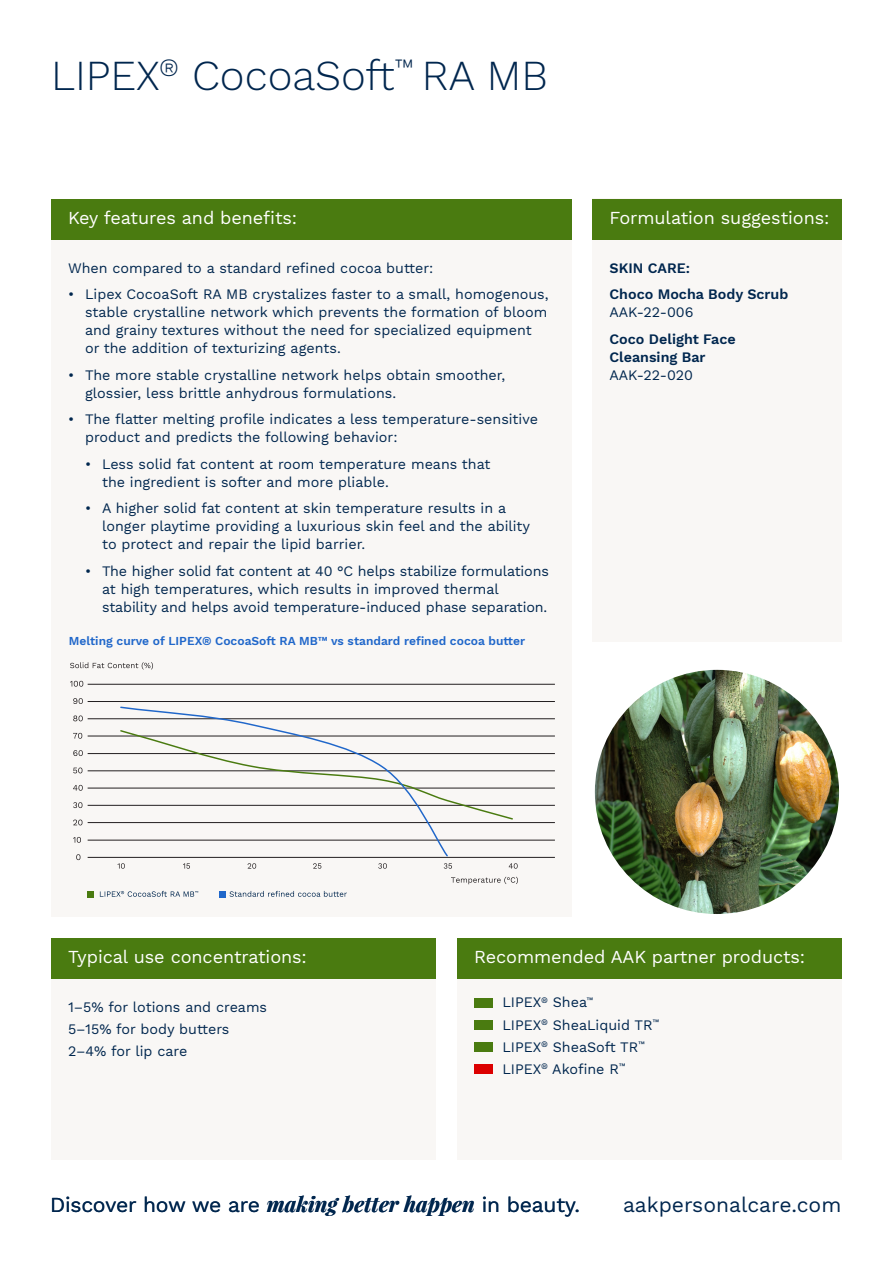
<style>
.page{position:relative;width:893px;height:1263px;background:#fff}
.page>*{position:absolute;margin:0;border:0;box-sizing:border-box;transform-origin:0 0}
.t1{font:300 42px "Work Sans";color:#00264e}
.t2{font:21px "Work Sans";letter-spacing:-.01em;color:#00264e}
.t3{font:18px "Work Sans";letter-spacing:-.005em;color:#fff}
.t4{font:14.25px/18px "Work Sans";color:#00264e}
.t5{font:600 14.25px/18px "Work Sans";color:#00264e}
.t6{font:600 12px "Work Sans";color:#2067ca}
.s1{font-weight:400}
.s2{font-family:"Playfair Display";font-weight:700;font-style:italic}
</style>
<div class="page">
<div style="left:51px;top:199px;width:520px;height:717px;background:#f9f7f5"></div>
<div style="left:51px;top:199px;width:520px;height:40px;background:#4a7b10"></div>
<div style="left:592px;top:199px;width:250px;height:443px;background:#f9f7f5"></div>
<div style="left:592px;top:199px;width:250px;height:40px;background:#4a7b10"></div>
<div style="left:51px;top:938px;width:385px;height:221px;background:#f9f7f5"></div>
<div style="left:457px;top:938px;width:385px;height:221px;background:#f9f7f5"></div>
<div style="left:474px;top:998px;width:19px;height:9px;background:#4a7b10"></div>
<div style="left:474px;top:1020px;width:19px;height:10px;background:#4a7b10"></div>
<div style="left:474px;top:1042px;width:19px;height:10px;background:#4a7b10"></div>
<div style="left:474px;top:1065px;width:19px;height:9px;background:#dc0000"></div>
<div style="left:457px;top:938px;width:385px;height:40px;background:#4a7b10"></div>
<div style="left:51px;top:938px;width:385px;height:40px;background:#4a7b10"></div>
<img style="left:594px;top:669px;width:246px;height:246px;border-radius:123px">
<hr style="left:88px;top:684px;width:467px;height:1px;background:#231f20">
<hr style="left:88px;top:701px;width:467px;height:1px;background:#231f20">
<hr style="left:88px;top:718px;width:467px;height:1px;background:#231f20">
<hr style="left:88px;top:736px;width:467px;height:1px;background:#231f20">
<hr style="left:88px;top:753px;width:467px;height:1px;background:#231f20">
<hr style="left:88px;top:770px;width:467px;height:1px;background:#231f20">
<hr style="left:88px;top:788px;width:467px;height:1px;background:#231f20">
<hr style="left:88px;top:805px;width:467px;height:1px;background:#231f20">
<hr style="left:88px;top:822px;width:467px;height:1px;background:#231f20">
<hr style="left:88px;top:840px;width:467px;height:1px;background:#231f20">
<hr style="left:88px;top:857px;width:467px;height:1px;background:#231f20">
<svg style="left:449px;top:735px;width:65px;height:85px"></svg>
<svg style="left:119px;top:706px;width:330px;height:152px"></svg>
<svg style="left:76px;top:854px;width:4px;height:6px"></svg>
<svg style="left:73px;top:837px;width:8px;height:6px"></svg>
<svg style="left:73px;top:819px;width:9px;height:6px"></svg>
<svg style="left:73px;top:802px;width:9px;height:6px"></svg>
<svg style="left:73px;top:785px;width:10px;height:6px"></svg>
<svg style="left:73px;top:767px;width:9px;height:6px"></svg>
<svg style="left:73px;top:750px;width:10px;height:6px"></svg>
<svg style="left:73px;top:733px;width:9px;height:6px"></svg>
<svg style="left:73px;top:715px;width:10px;height:6px"></svg>
<svg style="left:73px;top:698px;width:10px;height:6px"></svg>
<svg style="left:70px;top:681px;width:13px;height:6px"></svg>
<svg style="left:70px;top:662px;width:83px;height:8px"></svg>
<svg style="left:451px;top:877px;width:67px;height:7px"></svg>
<svg style="left:117px;top:863px;width:8px;height:6px"></svg>
<svg style="left:183px;top:863px;width:7px;height:6px"></svg>
<svg style="left:248px;top:863px;width:8px;height:6px"></svg>
<svg style="left:313px;top:863px;width:8px;height:6px"></svg>
<svg style="left:378px;top:863px;width:9px;height:6px"></svg>
<svg style="left:444px;top:863px;width:8px;height:6px"></svg>
<svg style="left:509px;top:863px;width:9px;height:6px"></svg>
<div style="left:219px;top:891px;width:7px;height:6px;background:#2067ca"></div>
<svg style="left:230px;top:891px;width:117px;height:6px"></svg>
<svg style="left:100px;top:891px;width:98px;height:6px"></svg>
<svg style="left:88px;top:891px;width:6px;height:6px"></svg>
<p class="t1" style="left:51px;top:51px;width:498px">LIPEX<sup>®</sup> CocoaSoft<sup>™</sup> RA MB</p>
<p class="t3" style="left:68px;top:207px;width:231px">Key features and benefits:</p>
<p class="t4" style="left:68px;top:259px;width:367px">When compared to a standard refined cocoa butter:</p>
<p class="t4" style="left:85px;top:286px;width:465px;text-indent:-17px">• Lipex CocoaSoft RA MB crystalizes faster to a small, homogenous, stable crystalline network which prevents the formation of bloom and grainy textures without the need for specialized equipment or the addition of texturizing agents.</p>
<p class="t4" style="left:85px;top:366px;width:422px;text-indent:-17px">• The more stable crystalline network helps obtain smoother, glossier, less brittle anhydrous formulations.</p>
<p class="t4" style="left:85px;top:411px;width:455px;text-indent:-17px">• The flatter melting profile indicates a less temperature-sensitive product and predicts the following behavior:</p>
<p class="t4" style="left:102px;top:455px;width:390px;text-indent:-17px">• Less solid fat content at room temperature means that the ingredient is softer and more pliable.</p>
<p class="t4" style="left:102px;top:500px;width:430px;text-indent:-17px">• A higher solid fat content at skin temperature results in a longer playtime providing a luxurious skin feel and the ability to protect and repair the lipid barrier.</p>
<p class="t4" style="left:102px;top:562px;width:448px;text-indent:-17px">• The higher solid fat content at 40 °C helps stabilize formulations at high temperatures, which results in improved thermal stability and helps avoid temperature-induced phase separation.</p>
<p class="t6" style="left:69px;top:634px;width:458px">Melting curve of LIPEX® CocoaSoft RA MB™ vs standard refined cocoa butter</p>
<p class="t3" style="left:609px;top:207px;width:221px">Formulation suggestions:</p>
<p class="t5" style="left:609px;top:259px;width:82px">SKIN CARE:</p>
<p class="t5" style="left:609px;top:286px;width:180px">Choco Mocha Body Scrub<br><span class="s1">AAK-22-006</span></p>
<p class="t5" style="left:609px;top:330px;width:128px">Coco Delight Face<br>Cleansing Bar<br><span class="s1">AAK-22-020</span></p>
<p class="t3" style="left:68px;top:946px;width:240px">Typical use concentrations:</p>
<p class="t3" style="left:474px;top:946px;width:333px">Recommended AAK partner products:</p>
<p class="t4" style="left:68px;top:998px;width:201px">1–5% for lotions and creams</p>
<p class="t4" style="left:68px;top:1021px;width:163px">5–15% for body butters</p>
<p class="t4" style="left:68px;top:1043px;width:121px">2–4% for lip care</p>
<p class="t4" style="left:502px;top:994px;width:93px">LIPEX<sup>®</sup> Shea<sup>™</sup></p>
<p class="t4" style="left:502px;top:1016px;width:158px">LIPEX<sup>®</sup> SheaLiquid TR<sup>™</sup></p>
<p class="t4" style="left:502px;top:1039px;width:144px">LIPEX<sup>®</sup> SheaSoft TR<sup>™</sup></p>
<p class="t4" style="left:502px;top:1061px;width:125px">LIPEX<sup>®</sup> Akofine R<sup>™</sup></p>
<p class="t2" style="left:50px;top:1192px;width:531px">Discover how we are <span class="s2">making better happen</span> in beauty.</p>
<p class="t2" style="left:623px;top:1192px;width:220px">aakpersonalcare.com</p>
</div>
